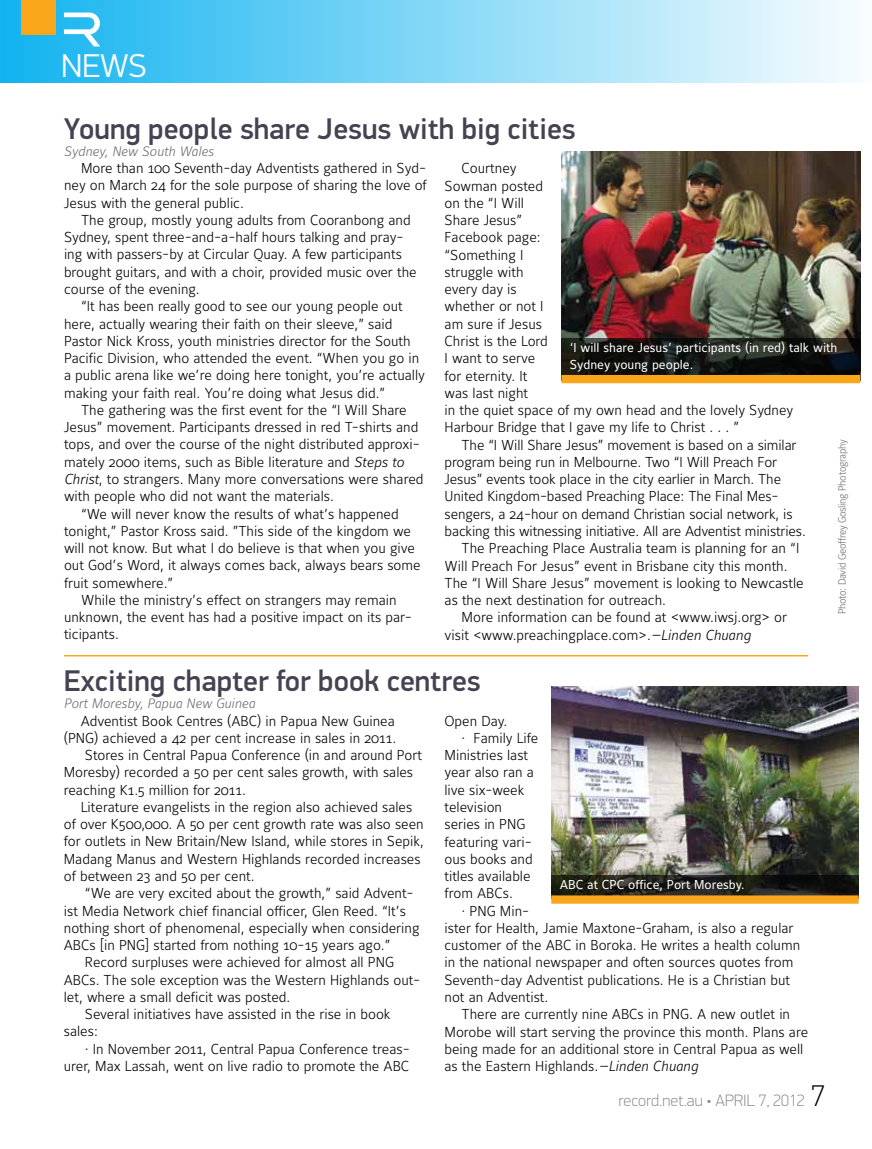
<style>
.page{position:relative;width:872px;height:1149px;background:#fff}
.page>*{position:absolute;margin:0;border:0;box-sizing:border-box;transform-origin:0 0}
.t1{font:300 33px "PF Din Display Pro";color:#fff}
.t2{font:500 30px "PF Din Display Pro";color:#454351}
.t3{font:100 16.5px "PF Din Display Pro";letter-spacing:.005em;color:#808285}
.t4{font:300 14.25px/17.2px "Maurea";color:#000}
.t5{font:italic 300 13.5px "Maurea";color:#6d6e71}
.t6{font:12.75px/16.5px "Maurea Regular Lf";color:#fff}
.t7{font:300 10.5px "Maurea";letter-spacing:-.025em;color:#6d6e71;scale:.95 1}
.s1{font-style:italic}
.s2{font-size:30px;color:#000}
</style>
<div class="page">
<img style="left:551px;top:686px;width:307px;height:189px">
<div style="left:0;top:0;width:872px;height:83px;background:linear-gradient(to right,#13b3ee,#f8fdff)"></div>
<div style="left:21px;top:0;width:34px;height:34px;background:#faa61a"></div>
<svg style="left:64px;top:13px;width:36px;height:33px"></svg>
<img style="left:561px;top:151px;width:299px;height:187px">
<svg style="left:561px;top:338px;width:299px;height:37px;background:#161815"></svg>
<div style="left:561px;top:375px;width:299px;height:8px;background:#faa61a"></div>
<hr style="left:64px;top:654px;width:744px;height:2px;background:#faa61a">
<svg style="left:551px;top:875px;width:307px;height:20px;background:#1c1d18"></svg>
<div style="left:551px;top:895px;width:307px;height:8px;background:#faa61a"></div>
<h1 class="t1" style="left:62px;top:47px;width:86px">NEWS</h1>
<h2 class="t2" style="left:64px;top:110px;width:513px">Young people share Jesus with big cities</h2>
<p class="t5" style="left:64px;top:143px;width:151px">Sydney, New South Wales</p>
<p class="t4" style="left:64px;top:160px;width:364px;text-align:justify;text-indent:17px">More than 100 Seventh-day Adventists gathered in Syd&shy;ney on March 24 for the sole purpose of sharing the love of Jesus with the general public.</p>
<p class="t4" style="left:64px;top:212px;width:354px;text-indent:17px">The group, mostly young adults from Cooranbong and Sydney, spent three-and-a-half hours talking and pray&shy;ing with passers-by at Circular Quay. A few participants brought guitars, and with a choir, provided music over the course of the evening.</p>
<p class="t4" style="left:64px;top:298px;width:362px;text-indent:17px">“It has been really good to see our young people out here, actually wearing their faith on their sleeve,” said Pastor Nick Kross, youth ministries director for the South Pacific Division, who attended the event. “When you go in a public arena like we’re doing here tonight, you’re actually making your faith real. You’re doing what Jesus did.”</p>
<p class="t4" style="left:81px;top:402px;width:327px">The gathering was the first event for the “I Will Share</p>
<p class="t4" style="left:64px;top:419px;width:356px">Jesus” movement. Participants dressed in red T-shirts and</p>
<p class="t4" style="left:64px;top:436px;width:357px">tops, and over the course of the night distributed approxi-</p>
<p class="t4" style="left:64px;top:453px;width:342px">mately 2000 items, such as Bible literature and <span class="s1">Steps to</span></p>
<p class="t4" style="left:64px;top:471px;width:361px"><span class="s1">Christ</span>, to strangers. Many more conversations were shared</p>
<p class="t4" style="left:64px;top:488px;width:271px">with people who did not want the materials.</p>
<p class="t4" style="left:81px;top:505px;width:319px">“We will never know the results of what’s happened</p>
<p class="t4" style="left:64px;top:523px;width:348px">tonight,” Pastor Kross said. ”This side of the kingdom we</p>
<p class="t4" style="left:64px;top:540px;width:352px">will not know. But what I do believe is that when you give</p>
<p class="t4" style="left:64px;top:557px;width:358px">out God’s Word, it always comes back, always bears some</p>
<p class="t4" style="left:64px;top:574px;width:111px">fruit somewhere.”</p>
<p class="t4" style="left:81px;top:592px;width:317px">While the ministry’s effect on strangers may remain</p>
<p class="t4" style="left:64px;top:609px;width:349px">unknown, the event has had a positive impact on its par-</p>
<p class="t4" style="left:64px;top:626px;width:56px">ticipants.</p>
<p class="t4" style="left:444px;top:160px;width:350px;text-indent:17px">Courtney<br>Sowman posted<br>on the “I Will<br>Share Jesus”<br>Facebook page:<br>“Something I<br>struggle with<br>every day is<br>whether or not I<br>am sure if Jesus<br>Christ is the Lord<br>I want to serve<br>for eternity. It<br>was last night<br>in the quiet space of my own head and the lovely Sydney<br>Harbour Bridge that I gave my life to Christ . . . ”</p>
<p class="t4" style="left:461px;top:436px;width:336px">The “I Will Share Jesus” movement is based on a similar</p>
<p class="t4" style="left:444px;top:454px;width:334px">program being run in Melbourne. Two “I Will Preach For</p>
<p class="t4" style="left:444px;top:471px;width:338px">Jesus” events took place in the city earlier in March. The</p>
<p class="t4" style="left:444px;top:488px;width:335px">United Kingdom-based Preaching Place: The Final Mes-</p>
<p class="t4" style="left:444px;top:505px;width:349px">sengers, a 24-hour on demand Christian social network, is</p>
<p class="t4" style="left:444px;top:523px;width:363px">backing this witnessing initiative. All are Adventist ministries.</p>
<p class="t4" style="left:461px;top:540px;width:339px">The Preaching Place Australia team is planning for an “I</p>
<p class="t4" style="left:444px;top:557px;width:344px">Will Preach For Jesus” event in Brisbane city this month.</p>
<p class="t4" style="left:444px;top:574px;width:360px">The “I Will Share Jesus” movement is looking to Newcastle</p>
<p class="t4" style="left:444px;top:592px;width:223px">as the next destination for outreach.</p>
<p class="t4" style="left:461px;top:609px;width:327px">More information can be found at &lt;www.iwsj.org&gt; or</p>
<p class="t4" style="left:444px;top:626px;width:307px">visit &lt;www.preachingplace.com&gt;.<span class="s1">—Linden Chuang</span></p>
<p class="t6" style="left:570px;top:340px;width:269px">‘I will share Jesus’ participants (in red) talk with<br>Sydney young people.</p>
<p class="t7" style="left:836px;top:614px;width:185px;rotate:-90deg">Photo: David Geoffrey Gosling Photography</p>
<h2 class="t2" style="left:64px;top:662px;width:418px">Exciting chapter for book centres</h2>
<p class="t5" style="left:64px;top:695px;width:193px">Port Moresby, Papua New Guinea</p>
<p class="t4" style="left:81px;top:712px;width:315px">Adventist Book Centres (ABC) in Papua New Guinea</p>
<p class="t4" style="left:64px;top:729px;width:334px">(PNG) achieved a 42 per cent increase in sales in 2011.</p>
<p class="t4" style="left:85px;top:747px;width:338px">Stores in Central Papua Conference (in and around Port</p>
<p class="t4" style="left:64px;top:764px;width:351px">Moresby) recorded a 50 per cent sales growth, with sales</p>
<p class="t4" style="left:64px;top:781px;width:184px">reaching K1.5 million for 2011.</p>
<p class="t4" style="left:81px;top:798px;width:333px">Literature evangelists in the region also achieved sales</p>
<p class="t4" style="left:64px;top:816px;width:361px">of over K500,000. A 50 per cent growth rate was also seen</p>
<p class="t4" style="left:64px;top:833px;width:362px">for outlets in New Britain/New Island, while stores in Sepik,</p>
<p class="t4" style="left:64px;top:850px;width:358px">Madang Manus and Western Highlands recorded increases</p>
<p class="t4" style="left:64px;top:867px;width:192px">of between 23 and 50 per cent.</p>
<p class="t4" style="left:85px;top:885px;width:330px">“We are very excited about the growth,” said Advent-</p>
<p class="t4" style="left:64px;top:902px;width:344px">ist Media Network chief financial officer, Glen Reed. “It’s</p>
<p class="t4" style="left:64px;top:919px;width:357px">nothing short of phenomenal, especially when considering</p>
<p class="t4" style="left:64px;top:936px;width:328px">ABCs [in PNG] started from nothing 10-15 years ago.”</p>
<p class="t4" style="left:85px;top:954px;width:311px">Record surpluses were achieved for almost all PNG</p>
<p class="t4" style="left:64px;top:971px;width:358px">ABCs. The sole exception was the Western Highlands out-</p>
<p class="t4" style="left:64px;top:988px;width:228px">let, where a small deficit was posted.</p>
<p class="t4" style="left:85px;top:1005px;width:307px">Several initiatives have assisted in the rise in book</p>
<p class="t4" style="left:64px;top:1023px;width:36px">sales:</p>
<p class="t4" style="left:85px;top:1040px;width:326px">· In November 2011, Central Papua Conference treas-</p>
<p class="t4" style="left:64px;top:1057px;width:347px">urer, Max Lassah, went on live radio to promote the ABC</p>
<p class="t4" style="left:444px;top:712px;width:64px">Open Day.</p>
<p class="t4" style="left:461px;top:730px;width:78px">· Family Life</p>
<p class="t4" style="left:444px;top:747px;width:85px">Ministries last</p>
<p class="t4" style="left:444px;top:764px;width:91px">year also ran a</p>
<p class="t4" style="left:444px;top:781px;width:81px">live six-week</p>
<p class="t4" style="left:444px;top:799px;width:59px">television</p>
<p class="t4" style="left:444px;top:816px;width:82px">series in PNG</p>
<p class="t4" style="left:444px;top:833px;width:89px">featuring vari-</p>
<p class="t4" style="left:444px;top:850px;width:90px">ous books and</p>
<p class="t4" style="left:444px;top:868px;width:88px">titles available</p>
<p class="t4" style="left:444px;top:885px;width:70px">from ABCs.</p>
<p class="t4" style="left:461px;top:902px;width:69px">· PNG Min-</p>
<p class="t4" style="left:444px;top:919px;width:350px">ister for Health, Jamie Maxtone-Graham, is also a regular</p>
<p class="t4" style="left:444px;top:937px;width:357px">customer of the ABC in Boroka. He writes a health column</p>
<p class="t4" style="left:444px;top:954px;width:350px">in the national newspaper and often sources quotes from</p>
<p class="t4" style="left:444px;top:971px;width:347px">Seventh-day Adventist publications. He is a Christian but</p>
<p class="t4" style="left:444px;top:988px;width:105px">not an Adventist.</p>
<p class="t4" style="left:461px;top:1006px;width:330px">There are currently nine ABCs in PNG. A new outlet in</p>
<p class="t4" style="left:444px;top:1023px;width:365px">Morobe will start serving the province this month. Plans are</p>
<p class="t4" style="left:444px;top:1040px;width:360px">being made for an additional store in Central Papua as well</p>
<p class="t4" style="left:444px;top:1057px;width:255px">as the Eastern Highlands.<span class="s1">—Linden Chuang</span></p>
<p class="t6" style="left:560px;top:876px;width:186px">ABC at CPC office, Port Moresby.</p>
<p class="t3" style="left:618px;top:1090px;width:208px">record.net.au • APRIL 7, 2012 <span class="s2">7</span></p>
</div>
